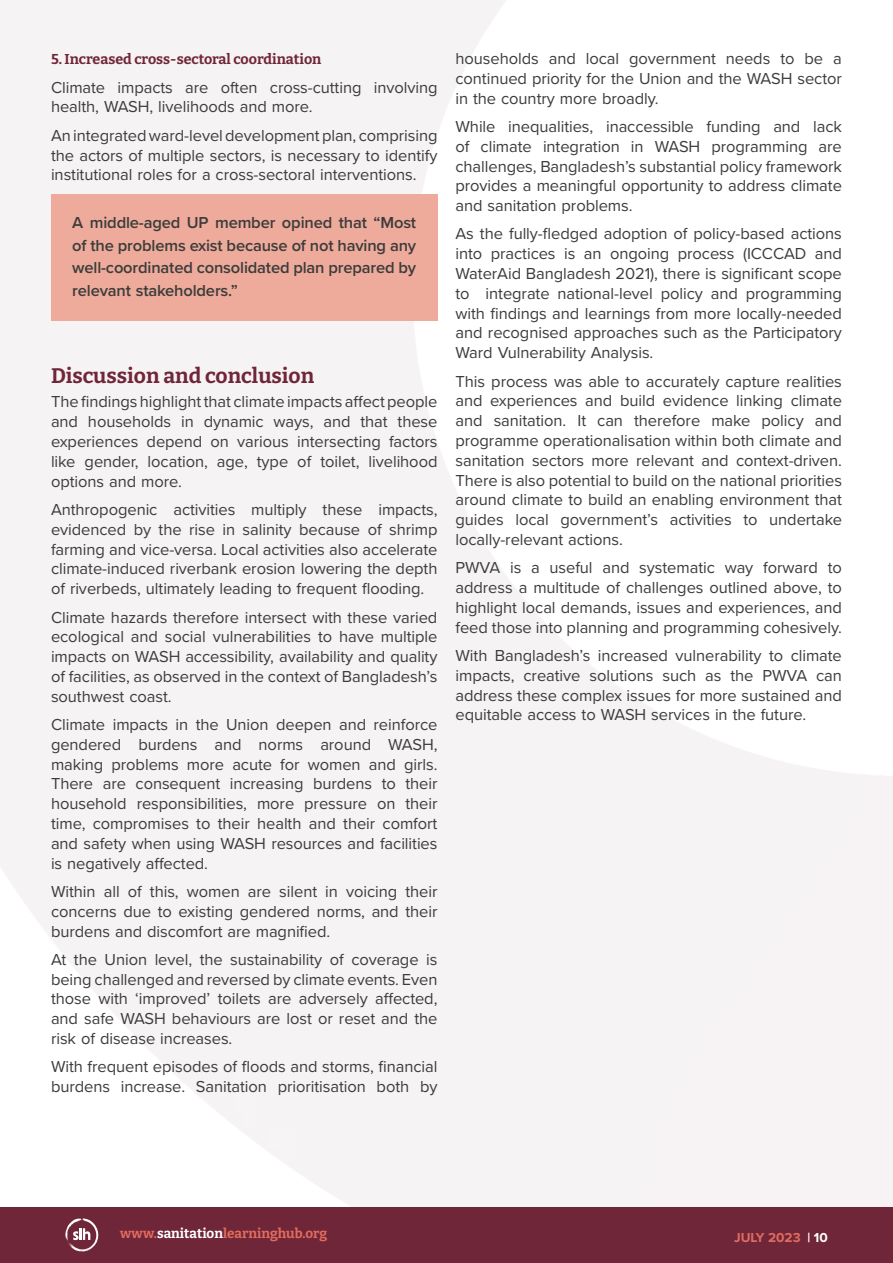
<style>
.page{position:relative;width:893px;height:1263px;background:#fff}
.page>*{position:absolute;margin:0;border:0;box-sizing:border-box;transform-origin:0 0}
.Body_Header_PLUS{font:700 21px "Bitter";color:#702639}
.Intro{font:16.5px/19.8px "Proxima Nova";letter-spacing:-.005em;color:#3c3c3b;text-align:justify}
.Pull_quote{font:600 16.5px/22.5px "Proxima Nova";letter-spacing:-.01em;color:#3c3c3b;text-align:justify}
.Body_subheader{font:700 14.25px "Bitter";color:#702639}
.t1{font:700 13.5px "Bitter";color:#e16c5e}
.t2{font:700 13.5px "Proxima Nova";color:#e16c5e}
.s1{color:#fff}
</style>
<div class="page">
<img style="left:0;top:0;width:892px;height:1208px">
<div style="left:51px;top:194px;width:386px;height:127px;background:#eeab9b"></div>
<div style="left:0;top:1208px;width:893px;height:55px;background:#702639"></div>
<svg style="left:65px;top:1218px;width:33px;height:33px"></svg>
<p class="Body_subheader" style="left:51px;top:50px;width:272px">5. Increased cross-sectoral coordination</p>
<p class="Intro" style="left:51px;top:77px;width:388px">Climate impacts are often cross-cutting involving health, WASH, livelihoods and more.</p>
<p class="Intro" style="left:51px;top:125px;width:388px">An integrated ward-level development plan, comprising the actors of multiple sectors, is necessary to identify institutional roles for a cross-sectoral interventions.</p>
<p class="Pull_quote" style="left:72px;top:211px;width:345px">A middle-aged UP member opined that “Most of the problems exist because of not having any well-coordinated consolidated plan prepared by relevant stakeholders.”</p>
<p class="Body_Header_PLUS" style="left:51px;top:363px;width:265px">Discussion and conclusion</p>
<p class="Intro" style="left:51px;top:391px;width:388px">The findings highlight that climate impacts affect people and households in dynamic ways, and that these experiences depend on various intersecting factors like gender, location, age, type of toilet, livelihood options and more.</p>
<p class="Intro" style="left:51px;top:499px;width:388px">Anthropogenic activities multiply these impacts, evidenced by the rise in salinity because of shrimp farming and vice-versa. Local activities also accelerate climate-induced riverbank erosion lowering the depth of riverbeds, ultimately leading to frequent flooding.</p>
<p class="Intro" style="left:51px;top:606px;width:388px">Climate hazards therefore intersect with these varied ecological and social vulnerabilities to have multiple impacts on WASH accessibility, availability and quality of facilities, as observed in the context of Bangladesh’s southwest coast.</p>
<p class="Intro" style="left:51px;top:714px;width:388px">Climate impacts in the Union deepen and reinforce gendered burdens and norms around WASH, making problems more acute for women and girls.<br>There are consequent increasing burdens to their household responsibilities, more pressure on their time, compromises to their health and their comfort and safety when using WASH resources and facilities is negatively affected.</p>
<p class="Intro" style="left:51px;top:881px;width:388px">Within all of this, women are silent in voicing their concerns due to existing gendered norms, and their burdens and discomfort are magnified.</p>
<p class="Intro" style="left:51px;top:949px;width:388px">At the Union level, the sustainability of coverage is being challenged and reversed by climate events. Even those with ‘improved’ toilets are adversely affected, and safe WASH behaviours are lost or reset and the risk of disease increases.</p>
<p class="Intro" style="left:51px;top:1056px;width:388px">With frequent episodes of floods and storms, financial burdens increase. Sanitation prioritisation both by</p>
<p class="Intro" style="left:455px;top:48px;width:388px">households and local government needs to be a continued priority for the Union and the WASH sector in the country more broadly.</p>
<p class="Intro" style="left:455px;top:116px;width:388px">While inequalities, inaccessible funding and lack of climate integration in WASH programming are challenges, Bangladesh’s substantial policy framework provides a meaningful opportunity to address climate and sanitation problems.</p>
<p class="Intro" style="left:455px;top:223px;width:388px">As the fully-fledged adoption of policy-based actions into practices is an ongoing process (ICCCAD and WaterAid Bangladesh 2021), there is significant scope to integrate national-level policy and programming with findings and learnings from more locally-needed and recognised approaches such as the Participatory Ward Vulnerability Analysis.</p>
<p class="Intro" style="left:455px;top:370px;width:388px">This process was able to accurately capture realities and experiences and build evidence linking climate and sanitation. It can therefore make policy and programme operationalisation within both climate and sanitation sectors more relevant and context-driven.<br>There is also potential to build on the national priorities around climate to build an enabling environment that guides local government’s activities to undertake locally-relevant actions.</p>
<p class="Intro" style="left:455px;top:557px;width:388px">PWVA is a useful and systematic way forward to address a multitude of challenges outlined above, to highlight local demands, issues and experiences, and feed those into planning and programming cohesively.</p>
<p class="Intro" style="left:455px;top:645px;width:388px">With Bangladesh’s increased vulnerability to climate impacts, creative solutions such as the PWVA can address these complex issues for more sustained and equitable access to WASH services in the future.</p>
<p class="t1" style="left:120px;top:1225px;width:209px">www.<span class="s1">sanitation</span>learninghub.org</p>
<p class="t2" style="left:734px;top:1227px;width:95px">JULY 2023 <span class="s1">| 10</span></p>
</div>
